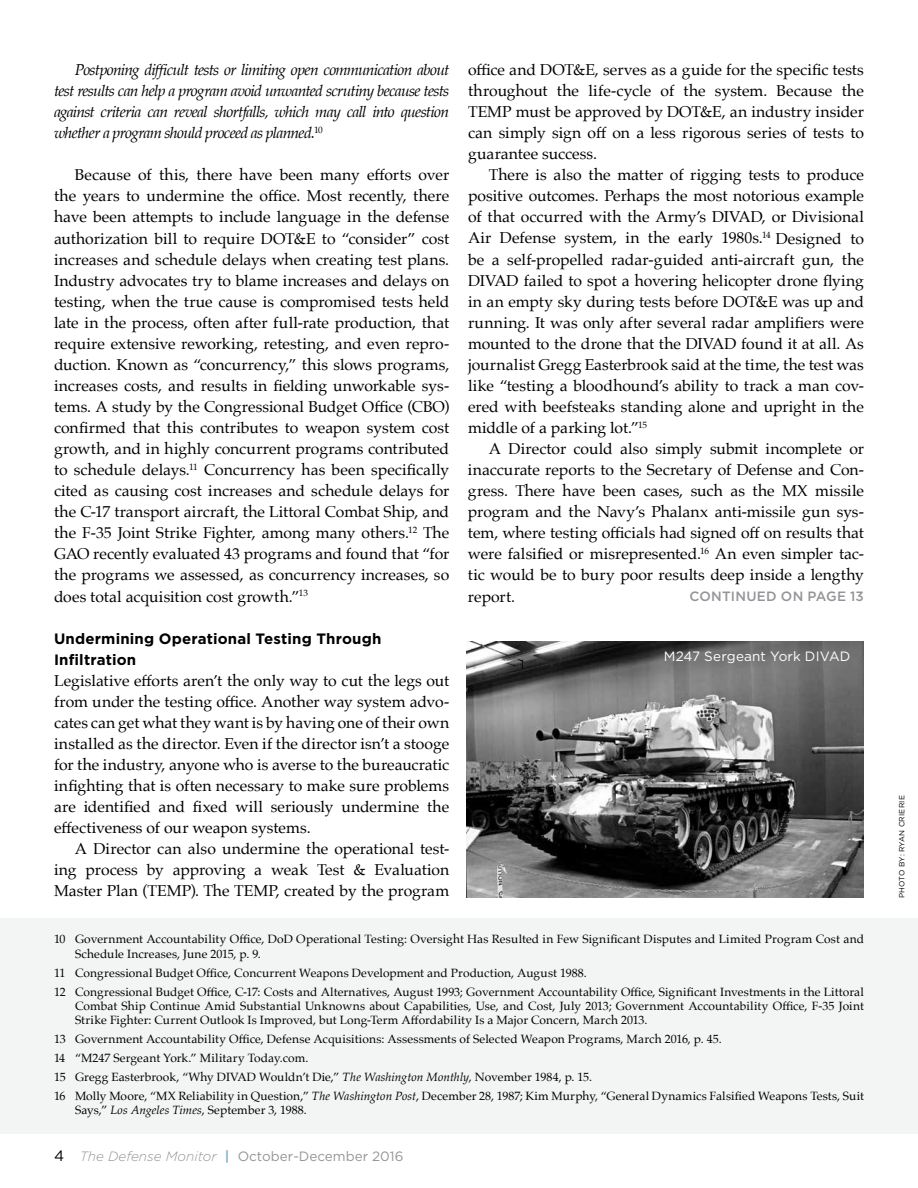
<style>
.page{position:relative;width:918px;height:1188px;background:#fff}
.page>*{position:absolute;margin:0;border:0;box-sizing:border-box;transform-origin:0 0}
.t1{font:15.75px/21px "Palatino";color:#000;text-align:justify}
.t2{font:italic 15.75px/21px "Palatino";letter-spacing:-.045em;color:#000;text-align:justify}
.t3{font:700 15px/21px "Gotham";letter-spacing:.01em;color:#000}
.t4{font:13.5px "Gotham";color:#939598}
.t5{font:13.5px "Gotham";letter-spacing:.01em;color:#fff}
.t6{font:500 13.5px "Gotham";letter-spacing:.02em;color:#939598}
.t7{font:12px/18.9px "Palatino";letter-spacing:.005em;color:#000}
.t8{font:7.5px "Gotham";letter-spacing:.03em;color:#000}
.s1{font-style:inherit}
.s2{font-style:italic}
.s3{font-size:15px;color:#000}
.s4{font-weight:300;font-style:italic}
.s5{font-weight:700;color:#80b2d2}
</style>
<div class="page">
<div style="left:0;top:918px;width:918px;height:216px;background:#f3f4f4"></div>
<img style="left:467px;top:641px;width:397px;height:257px">
<p class="t2" style="left:54px;top:59px;width:397px;text-indent:21px">Postponing difficult tests or limiting open communication about test results can help a program avoid unwanted scrutiny because tests against criteria can reveal shortfalls, which may call into question whether a program should proceed as planned.<sup>10</sup></p>
<p class="t1" style="left:54px;top:164px;width:397px;text-indent:21px">Because of this, there have been many efforts over the years to undermine the office. Most recently, there have been attempts to include language in the defense authorization bill to require DOT&amp;E to “consider” cost increases and schedule delays when creating test plans.<br>Industry advocates try to blame increases and delays on testing, when the true cause is compromised tests held late in the process, often after full-rate production, that require extensive reworking, retesting, and even repro&shy;duction. Known as “concurrency,” this slows programs, increases costs, and results in fielding unworkable sys&shy;tems. A study by the Congressional Budget Office (CBO) confirmed that this contributes to weapon system cost growth, and in highly concurrent programs contributed to schedule delays.<sup>11</sup> Concurrency has been specifically cited as causing cost increases and schedule delays for the C-17 transport aircraft, the Littoral Combat Ship, and the F-35 Joint Strike Fighter, among many others.<sup>12</sup> The GAO recently evaluated 43 programs and found that “for the programs we assessed, as concurrency increases, so does total acquisition cost growth.”<sup>13</sup></p>
<p class="t3" style="left:54px;top:627px;width:329px">Undermining Operational Testing Through<br>Infiltration</p>
<p class="t1" style="left:54px;top:670px;width:397px">Legislative efforts aren’t the only way to cut the legs out from under the testing office. Another way system advo&shy;cates can get what they want is by having one of their own installed as the director. Even if the director isn’t a stooge for the industry, anyone who is averse to the bureaucratic infighting that is often necessary to make sure problems are identified and fixed will seriously undermine the effectiveness of our weapon systems.</p>
<p class="t1" style="left:54px;top:838px;width:397px;text-indent:21px">A Director can also undermine the operational test&shy;ing process by approving a weak Test &amp; Evaluation Master Plan (TEMP). The TEMP, created by the program</p>
<p class="t1" style="left:468px;top:59px;width:398px">office and DOT&amp;E, serves as a guide for the specific tests throughout the life-cycle of the system. Because the TEMP must be approved by DOT&amp;E, an industry insider can simply sign off on a less rigorous series of tests to guarantee success.</p>
<p class="t1" style="left:468px;top:164px;width:398px;text-indent:21px">There is also the matter of rigging tests to produce positive outcomes. Perhaps the most notorious example of that occurred with the Army’s DIVAD, or Divisional Air Defense system, in the early 1980s.<sup>14</sup> Designed to be a self-propelled radar-guided anti-aircraft gun, the DIVAD failed to spot a hovering helicopter drone flying in an empty sky during tests before DOT&amp;E was up and running. It was only after several radar amplifiers were mounted to the drone that the DIVAD found it at all. As journalist Gregg Easterbrook said at the time, the test was like “testing a bloodhound’s ability to track a man cov&shy;ered with beefsteaks standing alone and upright in the middle of a parking lot.”<sup>15</sup></p>
<p class="t1" style="left:468px;top:438px;width:398px;text-indent:21px">A Director could also simply submit incomplete or inaccurate reports to the Secretary of Defense and Con&shy;gress. There have been cases, such as the MX missile program and the Navy’s Phalanx anti-missile gun sys&shy;tem, where testing officials had signed off on results that were falsified or misrepresented.<sup>16</sup> An even simpler tac&shy;tic would be to bury poor results deep inside a lengthy report.</p>
<p class="t6" style="left:690px;top:588px;width:176px">CONTINUED ON PAGE <span class="s1">13</span></p>
<p class="t5" style="left:664px;top:649px;width:188px">M247 Sergeant York DIVAD</p>
<p class="t7" style="left:75px;top:932px;width:791px;line-height:14.4px;text-indent:-21px">10 Government Accountability Office, DoD Operational Testing: Oversight Has Resulted in Few Significant Disputes and Limited Program Cost and<br>Schedule Increases, June 2015, p. 9.</p>
<p class="t7" style="left:54px;top:963px;width:812px">11 Congressional Budget Office, Concurrent Weapons Development and Production, August 1988.<br>12 Congressional Budget Office, C-17: Costs and Alternatives, August 1993; Government Accountability Office, Significant Investments in the Littoral</p>
<p class="t7" style="left:75px;top:999px;width:790px;line-height:14.4px">Combat Ship Continue Amid Substantial Unknowns about Capabilities, Use, and Cost, July 2013; Government Accountability Office, F-35 Joint<br>Strike Fighter: Current Outlook Is Improved, but Long-Term Affordability Is a Major Concern, March 2013.</p>
<p class="t7" style="left:54px;top:1030px;width:811px">13 Government Accountability Office, Defense Acquisitions: Assessments of Selected Weapon Programs, March 2016, p. 45.<br>14 “M247 Sergeant York.” Military Today.com.<br>15 Gregg Easterbrook, “Why DIVAD Wouldn’t Die,” <span class="s2">The Washington Monthly</span>, November 1984, p. 15.<br>16 Molly Moore, “MX Reliability in Question,” <span class="s2">The Washington Post</span>, December 28, 1987; Kim Murphy, “General Dynamics Falsified Weapons Tests, Suit</p>
<p class="t7" style="left:75px;top:1101px;width:233px">Says,” <span class="s2">Los Angeles Times</span>, September 3, 1988.</p>
<p class="t4" style="left:54px;top:1148px;width:351px"><span class="s3">4</span> <span class="s4">The Defense Monitor</span> <span class="s5">|</span> October-December 2016</p>
<p class="t8" style="left:898px;top:898px;width:104px;rotate:-90deg">PHOTO BY: RYAN CRIERIE</p>
</div>
